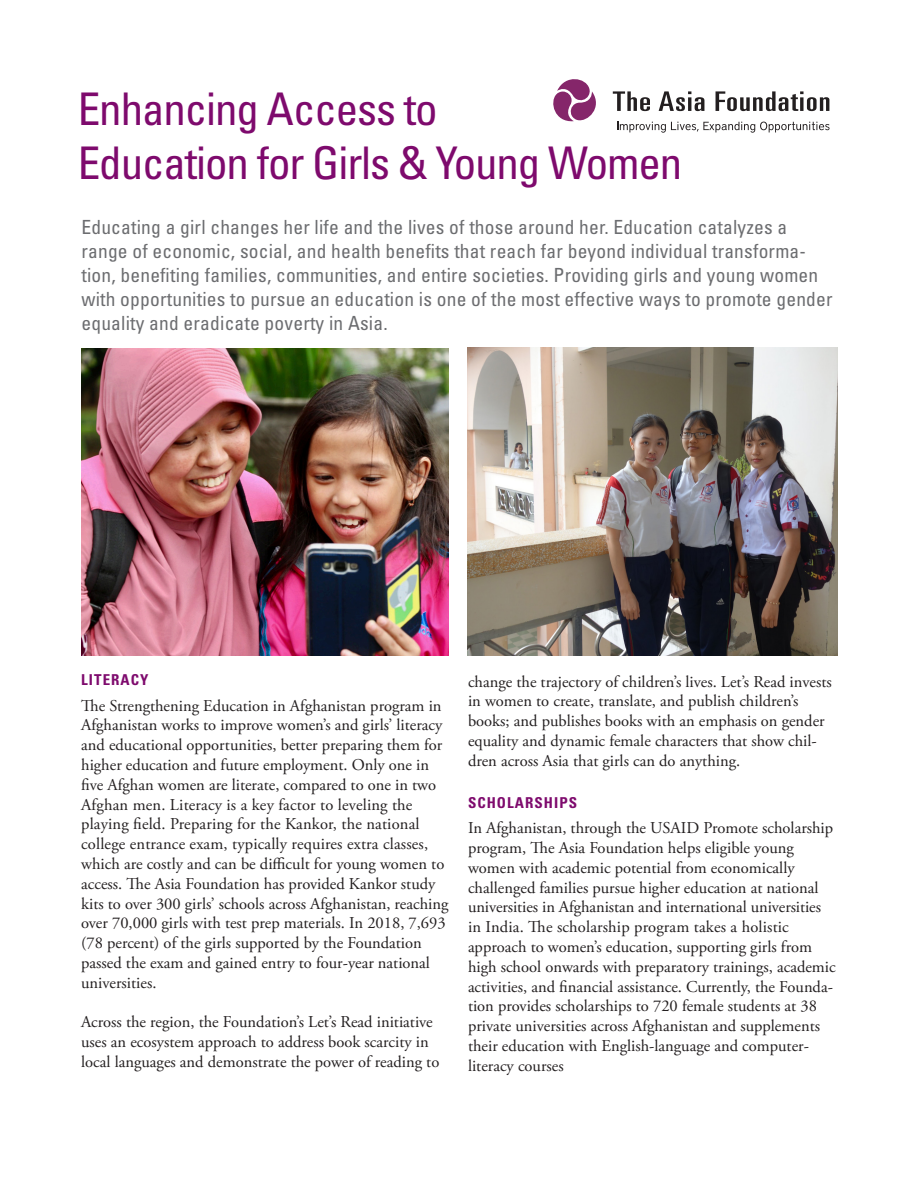
<style>
.page{position:relative;width:918px;height:1188px;background:#fff}
.page>*{position:absolute;margin:0;border:0;box-sizing:border-box;transform-origin:0 0}
.t1{font:condensed 45px/54px "Univers LT Std";letter-spacing:-.025em;color:#7e0a6d}
.Top_Paragraph{font:condensed 19.5px/24px "Univers LT Std";letter-spacing:.01em;color:#6c6d70}
.t2{font:16.5px/19.8px "Adobe Garamond Pro";color:#231f20}
.SubHead{font:700 condensed 15px "Univers LT Std";letter-spacing:.07em;color:#7e0a6d}
</style>
<div class="page">
<svg style="left:617px;top:122px;width:213px;height:11px"></svg>
<svg style="left:613px;top:91px;width:37px;height:20px"></svg>
<svg style="left:659px;top:91px;width:45px;height:20px"></svg>
<svg style="left:716px;top:91px;width:113px;height:20px"></svg>
<svg style="left:553px;top:79px;width:43px;height:43px"></svg>
<img style="left:81px;top:348px;width:368px;height:307px">
<img style="left:467px;top:348px;width:371px;height:307px">
<p class="t1" style="left:78px;top:82px;width:606px">Enhancing Access to<br>Education for Girls &amp; Young Women</p>
<p class="Top_Paragraph" style="left:81px;top:215px;width:753px">Educating a girl changes her life and the lives of those around her. Education catalyzes a range of economic, social, and health benefits that reach far beyond individual transforma&shy;tion, benefiting families, communities, and entire societies. Providing girls and young women with opportunities to pursue an education is one of the most effective ways to promote gender equality and eradicate poverty in Asia.</p>
<p class="SubHead" style="left:81px;top:671px;width:69px">LITERACY</p>
<p class="t2" style="left:81px;top:696px;width:369px">The Strengthening Education in Afghanistan program in Afghanistan works to improve women’s and girls’ literacy and educational opportunities, better preparing them for higher education and future employment. Only one in five Afghan women are literate, compared to one in two Afghan men. Literacy is a key factor to leveling the playing field. Preparing for the Kankor, the national college entrance exam, typically requires extra classes, which are costly and can be difficult for young women to access. The Asia Foundation has provided Kankor study kits to over 300 girls’ schools across Afghanistan, reaching over 70,000 girls with test prep materials. In 2018, 7,693 (78 percent) of the girls supported by the Foundation passed the exam and gained entry to four-year national universities.</p>
<p class="t2" style="left:81px;top:1013px;width:360px">Across the region, the Foundation’s Let’s Read initiative uses an ecosystem approach to address book scarcity in local languages and demonstrate the power of reading to</p>
<p class="t2" style="left:468px;top:672px;width:365px">change the trajectory of children’s lives. Let’s Read invests in women to create, translate, and publish children’s books; and publishes books with an emphasis on gender equality and dynamic female characters that show chil&shy;dren across Asia that girls can do anything.</p>
<p class="SubHead" style="left:468px;top:794px;width:111px">SCHOLARSHIPS</p>
<p class="t2" style="left:468px;top:819px;width:369px">In Afghanistan, through the USAID Promote scholarship program, The Asia Foundation helps eligible young women with academic potential from economically challenged families pursue higher education at national universities in Afghanistan and international universities in India. The scholarship program takes a holistic approach to women’s education, supporting girls from high school onwards with preparatory trainings, academic activities, and financial assistance. Currently, the Founda&shy;tion provides scholarships to 720 female students at 38 private universities across Afghanistan and supplements their education with English-language and computer&shy;literacy courses</p>
</div>
